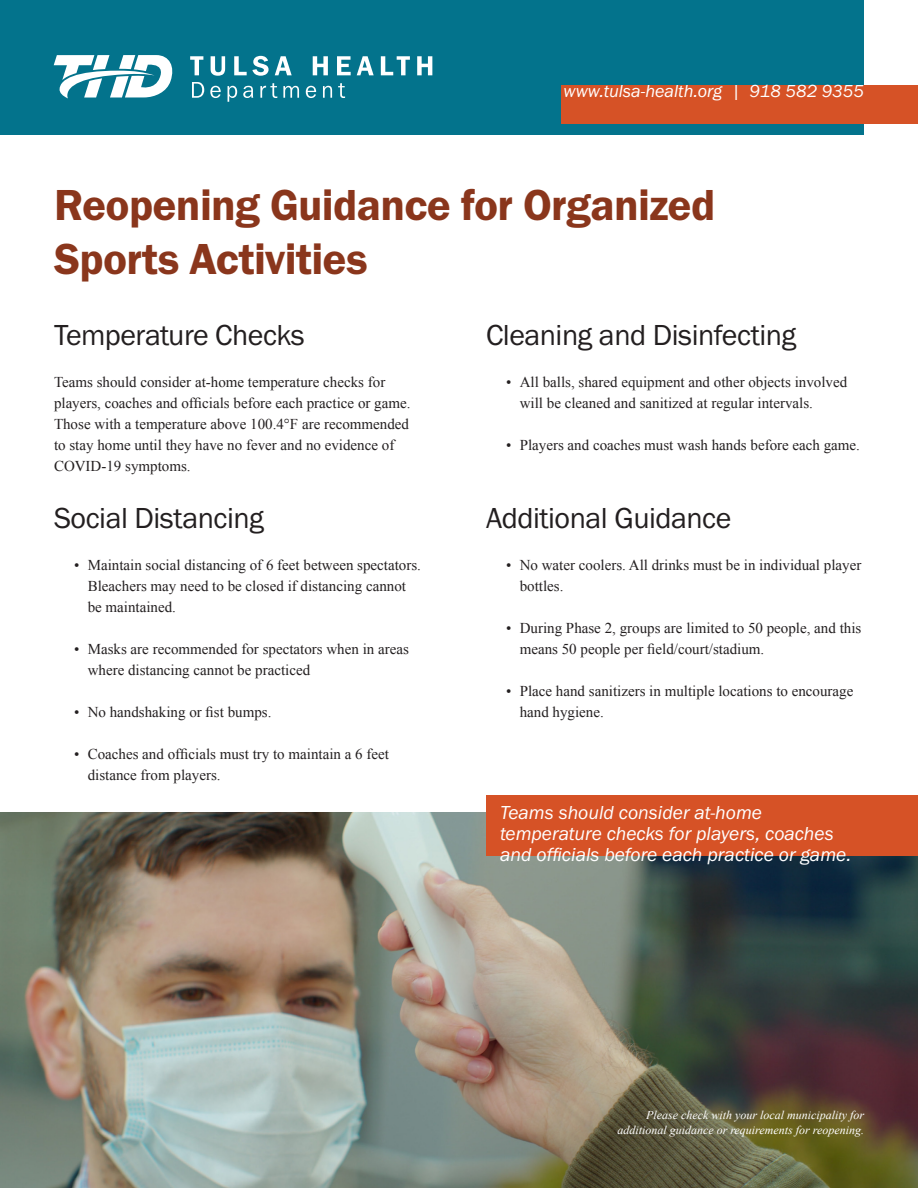
<style>
.page{position:relative;width:918px;height:1188px;background:#fff}
.page>*{position:absolute;margin:0;border:0;box-sizing:border-box;transform-origin:0 0}
.t1{font:45px "Franklin Gothic URW Dem";letter-spacing:-.015em;color:#8a361c}
.t2{font:30px "Franklin Gothic URW Boo";letter-spacing:-.015em;color:#231f20}
.t3{font:19.5px/21px "Franklin Gothic URW Boo Ita";color:#fff}
.t4{font:18px "Franklin Gothic URW Boo Ita";color:#fff}
.t5{font:15px/21px "Times New Roman";color:#231f20}
.t6{font:italic 12px/15px "Times New Roman";color:#fff;text-align:right}
</style>
<div class="page">
<div style="left:0;top:0;width:864px;height:135px;background:#03738c"></div>
<div style="left:561px;top:85px;width:357px;height:39px;background:#d65226"></div>
<svg style="left:54px;top:55px;width:119px;height:43px"></svg>
<svg style="left:190px;top:56px;width:13px;height:19px"></svg>
<svg style="left:211px;top:56px;width:14px;height:20px"></svg>
<svg style="left:234px;top:56px;width:35px;height:20px"></svg>
<svg style="left:275px;top:56px;width:17px;height:19px"></svg>
<svg style="left:313px;top:56px;width:15px;height:19px"></svg>
<svg style="left:337px;top:56px;width:14px;height:19px"></svg>
<svg style="left:357px;top:56px;width:17px;height:19px"></svg>
<svg style="left:381px;top:56px;width:29px;height:19px"></svg>
<svg style="left:417px;top:56px;width:15px;height:19px"></svg>
<svg style="left:192px;top:82px;width:12px;height:16px"></svg>
<svg style="left:210px;top:86px;width:11px;height:12px"></svg>
<svg style="left:228px;top:86px;width:9px;height:16px"></svg>
<svg style="left:243px;top:86px;width:10px;height:12px"></svg>
<svg style="left:260px;top:83px;width:17px;height:15px"></svg>
<svg style="left:283px;top:86px;width:16px;height:12px"></svg>
<svg style="left:306px;top:86px;width:10px;height:12px"></svg>
<svg style="left:323px;top:86px;width:9px;height:12px"></svg>
<svg style="left:338px;top:83px;width:7px;height:15px"></svg>
<img style="left:0;top:812px;width:918px;height:376px">
<div style="left:486px;top:795px;width:432px;height:60px;background:#d65226"></div>
<p class="t4" style="left:564px;top:79px;width:302px">www.tulsa-health.org | 918 582 9355</p>
<p class="t1" style="left:54px;top:177px;width:663px">Reopening Guidance for Organized</p>
<p class="t1" style="left:54px;top:231px;width:315px">Sports Activities</p>
<p class="t2" style="left:54px;top:316px;width:252px">Temperature Checks</p>
<p class="t5" style="left:54px;top:371px;width:358px">Teams should consider at-home temperature checks for players, coaches and officials before each practice or game.<br>Those with a temperature above 100.4°F are recommended to stay home until they have no fever and no evidence of COVID-19 symptoms.</p>
<p class="t2" style="left:54px;top:499px;width:211px">Social Distancing</p>
<p class="t5" style="left:88px;top:554px;width:335px;text-indent:-14px">• Maintain social distancing of 6 feet between spectators.<br>Bleachers may need to be closed if distancing cannot be maintained.</p>
<p class="t5" style="left:88px;top:638px;width:323px;text-indent:-14px">• Masks are recommended for spectators when in areas where distancing cannot be practiced</p>
<p class="t5" style="left:74px;top:701px;width:199px">• No handshaking or fist bumps.</p>
<p class="t5" style="left:88px;top:743px;width:303px;text-indent:-14px">• Coaches and officials must try to maintain a 6 feet distance from players.</p>
<p class="t2" style="left:486px;top:316px;width:312px">Cleaning and Disinfecting</p>
<p class="t5" style="left:520px;top:371px;width:329px;text-indent:-14px">• All balls, shared equipment and other objects involved will be cleaned and sanitized at regular intervals.</p>
<p class="t5" style="left:506px;top:434px;width:355px">• Players and coaches must wash hands before each game.</p>
<p class="t2" style="left:486px;top:499px;width:247px">Additional Guidance</p>
<p class="t5" style="left:520px;top:554px;width:343px;text-indent:-14px">• No water coolers. All drinks must be in individual player bottles.</p>
<p class="t5" style="left:520px;top:617px;width:343px;text-indent:-14px">• During Phase 2, groups are limited to 50 people, and this means 50 people per field/court/stadium.</p>
<p class="t5" style="left:520px;top:680px;width:335px;text-indent:-14px">• Place hand sanitizers in multiple locations to encourage hand hygiene.</p>
<p class="t3" style="left:500px;top:801px;width:353px">Teams should consider at-home temperature checks for players, coaches and officials before each practice or game.</p>
<p class="t6" style="left:617px;top:1107px;width:248px">Please check with your local municipality for additional guidance or requirements for reopening.</p>
</div>
